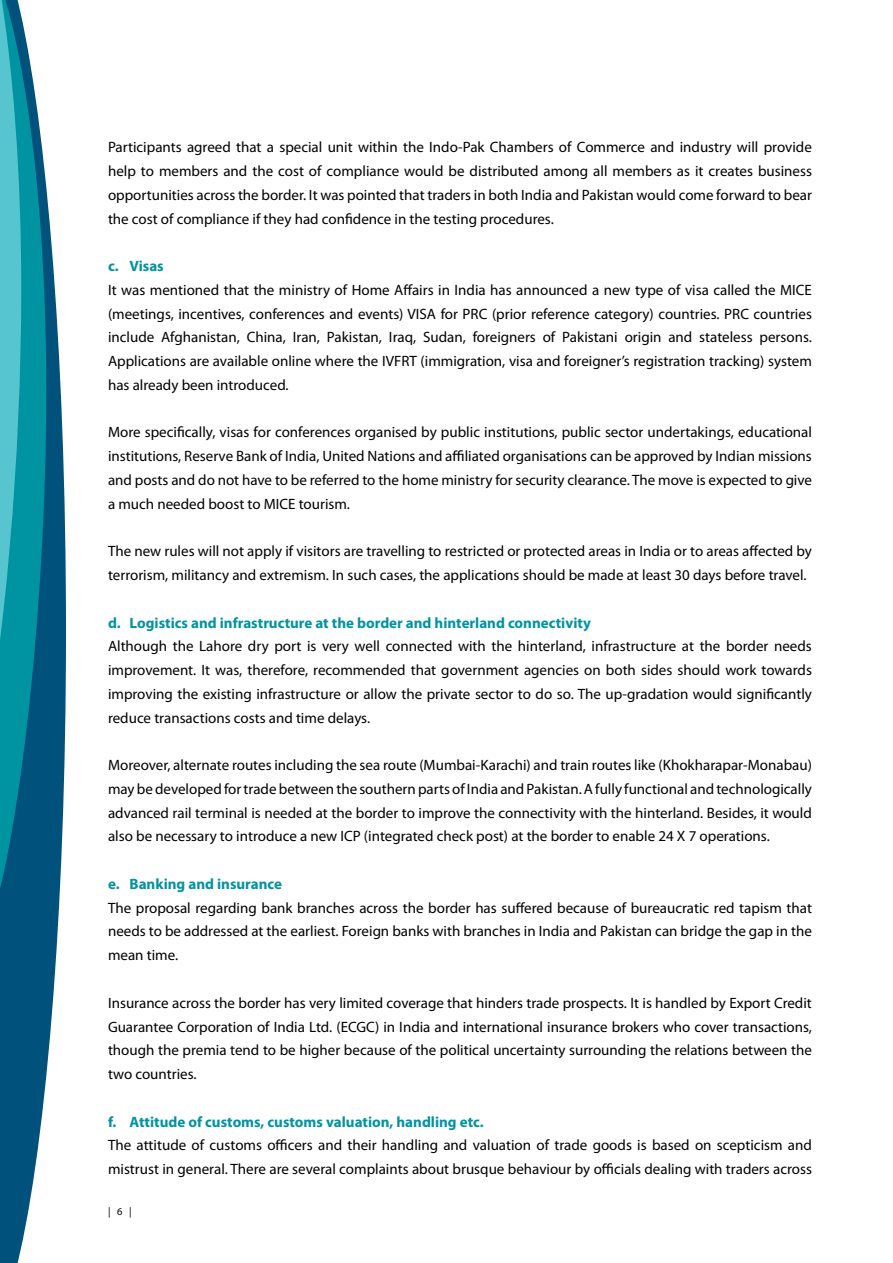
<style>
.page{position:relative;width:893px;height:1263px;background:#fff}
.page>*{position:absolute;margin:0;border:0;box-sizing:border-box;transform-origin:0 0}
.t1{font:15px/23.7px "Myriad Pro";color:#000;text-align:justify}
.t2{font:700 15px "Myriad Pro";color:#0093a2}
.t3{font:10.5px "Myriad Pro";color:#000}
</style>
<div class="page">
<svg style="left:0;top:185px;width:66px;height:1078px;fill:#00527d"></svg>
<svg style="left:0;top:0;width:46px;height:952px;background:#1f91a6"></svg>
<p class="t1" style="left:108px;top:135px;width:706px">Participants agreed that a special unit within the Indo-Pak Chambers of Commerce and industry will provide help to members and the cost of compliance would be distributed among all members as it creates business opportunities across the border. It was pointed that traders in both India and Pakistan would come forward to bear the cost of compliance if they had confidence in the testing procedures.</p>
<p class="t2" style="left:108px;top:256px;width:57px">c. Visas</p>
<p class="t1" style="left:108px;top:278px;width:705px">It was mentioned that the ministry of Home Affairs in India has announced a new type of visa called the MICE (meetings, incentives, conferences and events) VISA for PRC (prior reference category) countries. PRC countries include Afghanistan, China, Iran, Pakistan, Iraq, Sudan, foreigners of Pakistani origin and stateless persons.<br>Applications are available online where the IVFRT (immigration, visa and foreigner’s registration tracking) system has already been introduced.</p>
<p class="t1" style="left:108px;top:420px;width:705px">More specifically, visas for conferences organised by public institutions, public sector undertakings, educational institutions, Reserve Bank of India, United Nations and affiliated organisations can be approved by Indian missions and posts and do not have to be referred to the home ministry for security clearance. The move is expected to give a much needed boost to MICE tourism.</p>
<p class="t1" style="left:108px;top:539px;width:705px">The new rules will not apply if visitors are travelling to restricted or protected areas in India or to areas affected by terrorism, militancy and extremism. In such cases, the applications should be made at least 30 days before travel.</p>
<p class="t2" style="left:108px;top:613px;width:484px">d. Logistics and infrastructure at the border and hinterland connectivity</p>
<p class="t1" style="left:108px;top:634px;width:705px">Although the Lahore dry port is very well connected with the hinterland, infrastructure at the border needs improvement. It was, therefore, recommended that government agencies on both sides should work towards improving the existing infrastructure or allow the private sector to do so. The up-gradation would significantly reduce transactions costs and time delays.</p>
<p class="t1" style="left:108px;top:753px;width:705px">Moreover, alternate routes including the sea route (Mumbai-Karachi) and train routes like (Khokharapar-Monabau) may be developed for trade between the southern parts of India and Pakistan. A fully functional and technologically advanced rail terminal is needed at the border to improve the connectivity with the hinterland. Besides, it would also be necessary to introduce a new ICP (integrated check post) at the border to enable 24 X 7 operations.</p>
<p class="t2" style="left:108px;top:874px;width:176px">e. Banking and insurance</p>
<p class="t1" style="left:108px;top:895px;width:705px">The proposal regarding bank branches across the border has suffered because of bureaucratic red tapism that needs to be addressed at the earliest. Foreign banks with branches in India and Pakistan can bridge the gap in the mean time.</p>
<p class="t1" style="left:108px;top:991px;width:705px">Insurance across the border has very limited coverage that hinders trade prospects. It is handled by Export Credit Guarantee Corporation of India Ltd. (ECGC) in India and international insurance brokers who cover transactions, though the premia tend to be higher because of the political uncertainty surrounding the relations between the two countries.</p>
<p class="t2" style="left:108px;top:1112px;width:377px">f. Attitude of customs, customs valuation, handling etc.</p>
<p class="t1" style="left:108px;top:1133px;width:705px">The attitude of customs officers and their handling and valuation of trade goods is based on scepticism and mistrust in general. There are several complaints about brusque behaviour by officials dealing with traders across</p>
<p class="t3" style="left:108px;top:1205px;width:25px">| 6 |</p>
</div>
